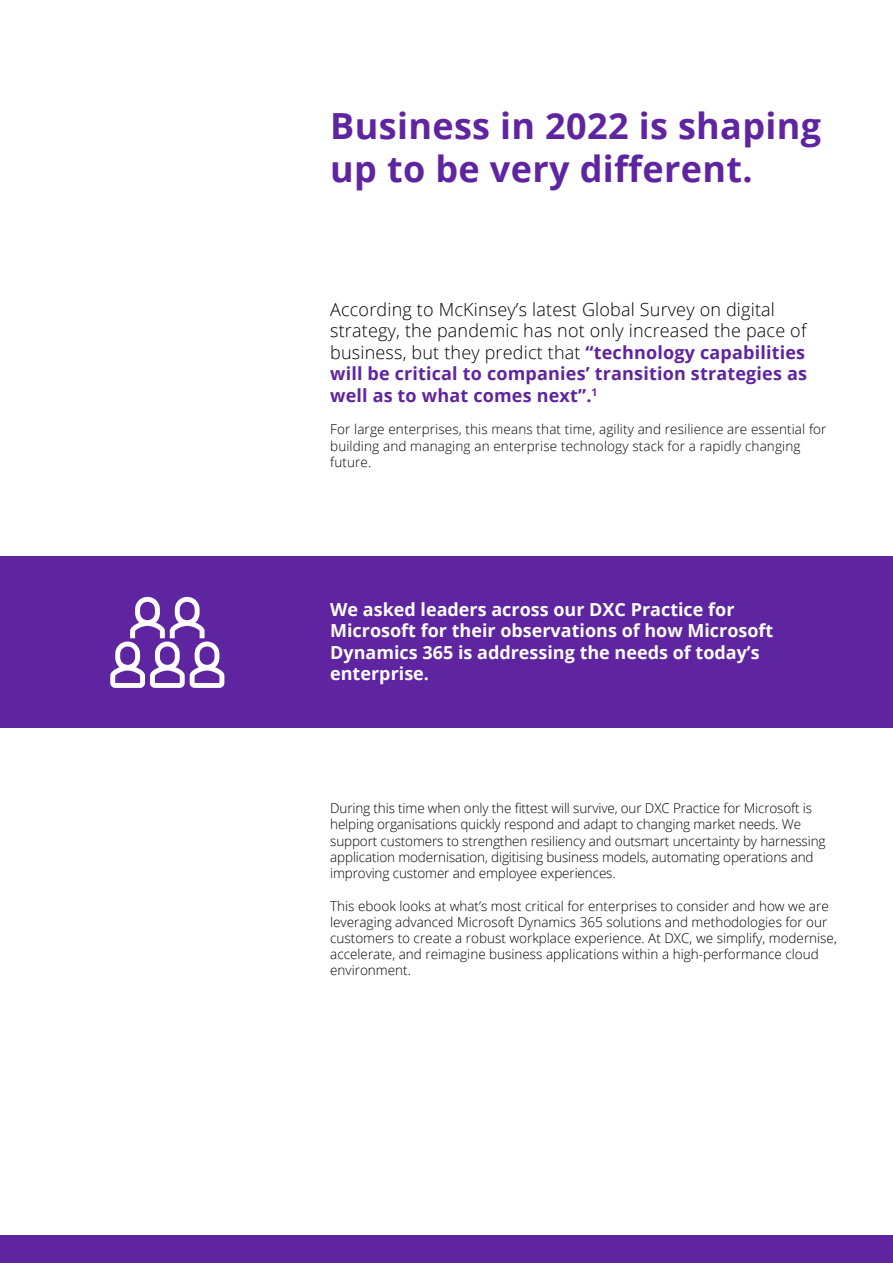
<style>
.page{position:relative;width:893px;height:1263px;background:#fff}
.page>*{position:absolute;margin:0;border:0;box-sizing:border-box;transform-origin:0 0}
.t1{font:700 36px/43.2px "Open Sans";letter-spacing:.01em;color:#5f249f}
.t2{font:300 18px/21.6px "Open Sans";letter-spacing:.01em;color:#000}
.t3{font:700 18px/21.6px "Open Sans";color:#fff}
.t4{font:300 13.5px/16.2px "Open Sans";color:#000}
.s1{font-weight:700;color:#5f249f}
</style>
<div class="page">
<div style="left:0;top:557px;width:893px;height:171px;background:#5f249f"></div>
<svg style="left:110px;top:597px;width:114px;height:91px"></svg>
<div style="left:0;top:1235px;width:893px;height:28px;background:#5f249f"></div>
<h1 class="t1" style="left:330px;top:103px;width:493px">Business in 2022 is shaping up to be very different.</h1>
<p class="t2" style="left:330px;top:298px;width:478px">According to McKinsey’s latest Global Survey on digital strategy, the pandemic has not only increased the pace of business, but they predict that <span class="s1">“technology capabilities will be critical to companies’ transition strategies as well as to what comes next”.</span><sup>1</sup></p>
<p class="t4" style="left:330px;top:421px;width:498px">For large enterprises, this means that time, agility and resilience are essential for building and managing an enterprise technology stack for a rapidly changing future.</p>
<h2 class="t3" style="left:330px;top:598px;width:445px">We asked leaders across our DXC Practice for Microsoft for their observations of how Microsoft Dynamics 365 is addressing the needs of today’s enterprise.</h2>
<p class="t4" style="left:330px;top:800px;width:497px">During this time when only the fittest will survive, our DXC Practice for Microsoft is helping organisations quickly respond and adapt to changing market needs. We support customers to strengthen resiliency and outsmart uncertainty by harnessing application modernisation, digitising business models, automating operations and improving customer and employee experiences.</p>
<p class="t4" style="left:330px;top:897px;width:508px">This ebook looks at what’s most critical for enterprises to consider and how we are leveraging advanced Microsoft Dynamics 365 solutions and methodologies for our customers to create a robust workplace experience. At DXC, we simplify, modernise, accelerate, and reimagine business applications within a high-performance cloud environment.</p>
</div>
